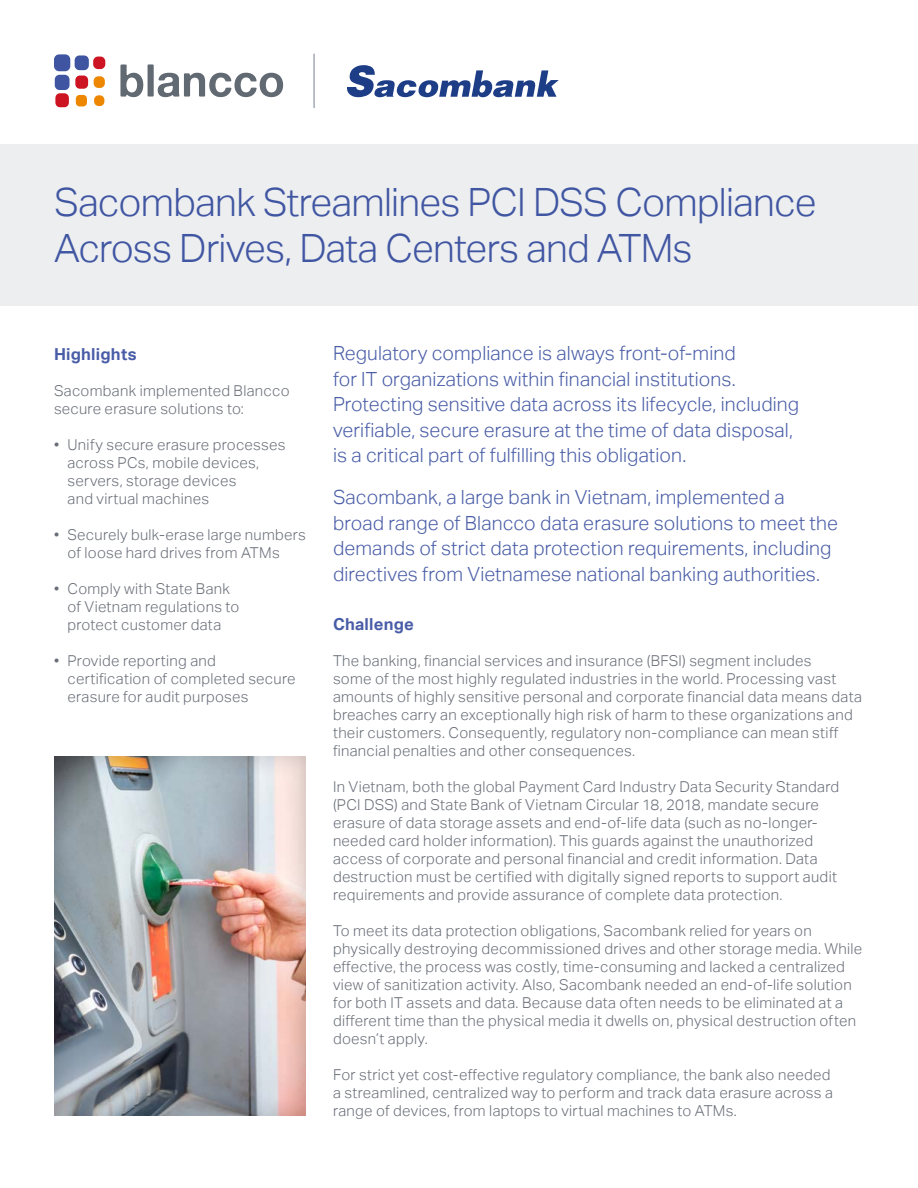
<style>
.page{position:relative;width:918px;height:1188px;background:#fff}
.page>*{position:absolute;margin:0;border:0;box-sizing:border-box;transform-origin:0 0}
.t1{font:300 39px/46.8px "Aktiv Grotesk";letter-spacing:-.02em;color:#4056a2}
.t2{font:300 19.5px/25.5px "Aktiv Grotesk";letter-spacing:.005em;color:#495da7}
.t3{font:700 16.5px "Aktiv Grotesk";letter-spacing:.015em;color:#495da7}
.t4{font:300 15px/18px "Aktiv Grotesk";letter-spacing:.02em;color:#696e78}
</style>
<div class="page">
<div style="left:41px;top:747px;width:279px;height:370px;background:#000;opacity:.2"></div>
<div style="left:0;top:144px;width:918px;height:162px;background:#edeef0"></div>
<svg style="left:347px;top:65px;width:212px;height:32px"></svg>
<svg style="left:120px;top:64px;width:163px;height:33px"></svg>
<div style="left:76px;top:95px;width:11px;height:11px;background:#ee8700;border-radius:4px"></div>
<div style="left:94px;top:95px;width:10px;height:11px;background:#ee8700;border-radius:5px"></div>
<div style="left:94px;top:76px;width:11px;height:12px;background:#ee8700;border-radius:5px"></div>
<div style="left:55px;top:75px;width:15px;height:15px;background:#3f55a2;border-radius:5px"></div>
<div style="left:54px;top:54px;width:16px;height:17px;background:#3f55a2;border-radius:5px"></div>
<div style="left:75px;top:55px;width:14px;height:15px;background:#3f55a2;border-radius:5px"></div>
<div style="left:55px;top:93px;width:14px;height:14px;background:#cd1423;border-radius:5px"></div>
<div style="left:75px;top:76px;width:13px;height:13px;background:#cd1423;border-radius:5px"></div>
<div style="left:93px;top:57px;width:12px;height:12px;background:#cd1423;border-radius:5px"></div>
<hr style="left:313px;top:54px;width:2px;height:54px;background:#a3abb4">
<h1 class="t1" style="left:54px;top:179px;width:764px">Sacombank Streamlines PCI DSS Compliance<br>Across Drives, Data Centers and ATMs</h1>
<p class="t3" style="left:54px;top:345px;width:84px">Highlights</p>
<p class="t4" style="left:54px;top:382px;width:237px">Sacombank implemented Blancco secure erasure solutions to:</p>
<p class="t4" style="left:68px;top:436px;width:219px;text-indent:-14px">• Unify secure erasure processes across PCs, mobile devices, servers, storage devices<br>and virtual machines</p>
<p class="t4" style="left:68px;top:526px;width:240px;text-indent:-14px">• Securely bulk-erase large numbers of loose hard drives from ATMs</p>
<p class="t4" style="left:68px;top:580px;width:174px;text-indent:-14px">• Comply with State Bank of Vietnam regulations to protect customer data</p>
<p class="t4" style="left:68px;top:652px;width:230px;text-indent:-14px">• Provide reporting and certification of completed secure erasure for audit purposes</p>
<p class="t2" style="left:333px;top:341px;width:468px">Regulatory compliance is always front-of-mind<br>for IT organizations within financial institutions.<br>Protecting sensitive data across its lifecycle, including verifiable, secure erasure at the time of data disposal, is a critical part of fulfilling this obligation.</p>
<h2 class="t2" style="left:333px;top:485px;width:507px">Sacombank, a large bank in Vietnam, implemented a broad range of Blancco data erasure solutions to meet the demands of strict data protection requirements, including directives from Vietnamese national banking authorities.</h2>
<p class="t3" style="left:333px;top:615px;width:82px">Challenge</p>
<p class="t4" style="left:333px;top:652px;width:530px">The banking, financial services and insurance (BFSI) segment includes<br>some of the most highly regulated industries in the world. Processing vast amounts of highly sensitive personal and corporate financial data means data breaches carry an exceptionally high risk of harm to these organizations and their customers. Consequently, regulatory non-compliance can mean stiff financial penalties and other consequences.</p>
<p class="t4" style="left:333px;top:778px;width:508px">In Vietnam, both the global Payment Card Industry Data Security Standard (PCI DSS) and State Bank of Vietnam Circular 18, 2018, mandate secure erasure of data storage assets and end-of-life data (such as no-longer&shy;needed card holder information). This guards against the unauthorized access of corporate and personal financial and credit information. Data destruction must be certified with digitally signed reports to support audit requirements and provide assurance of complete data protection.</p>
<p class="t4" style="left:333px;top:922px;width:531px">To meet its data protection obligations, Sacombank relied for years on physically destroying decommissioned drives and other storage media. While effective, the process was costly, time-consuming and lacked a centralized view of sanitization activity. Also, Sacombank needed an end-of-life solution for both IT assets and data. Because data often needs to be eliminated at a different time than the physical media it dwells on, physical destruction often doesn’t apply.</p>
<p class="t4" style="left:333px;top:1066px;width:502px">For strict yet cost-effective regulatory compliance, the bank also needed a streamlined, centralized way to perform and track data erasure across a range of devices, from laptops to virtual machines to ATMs.</p>
</div>
